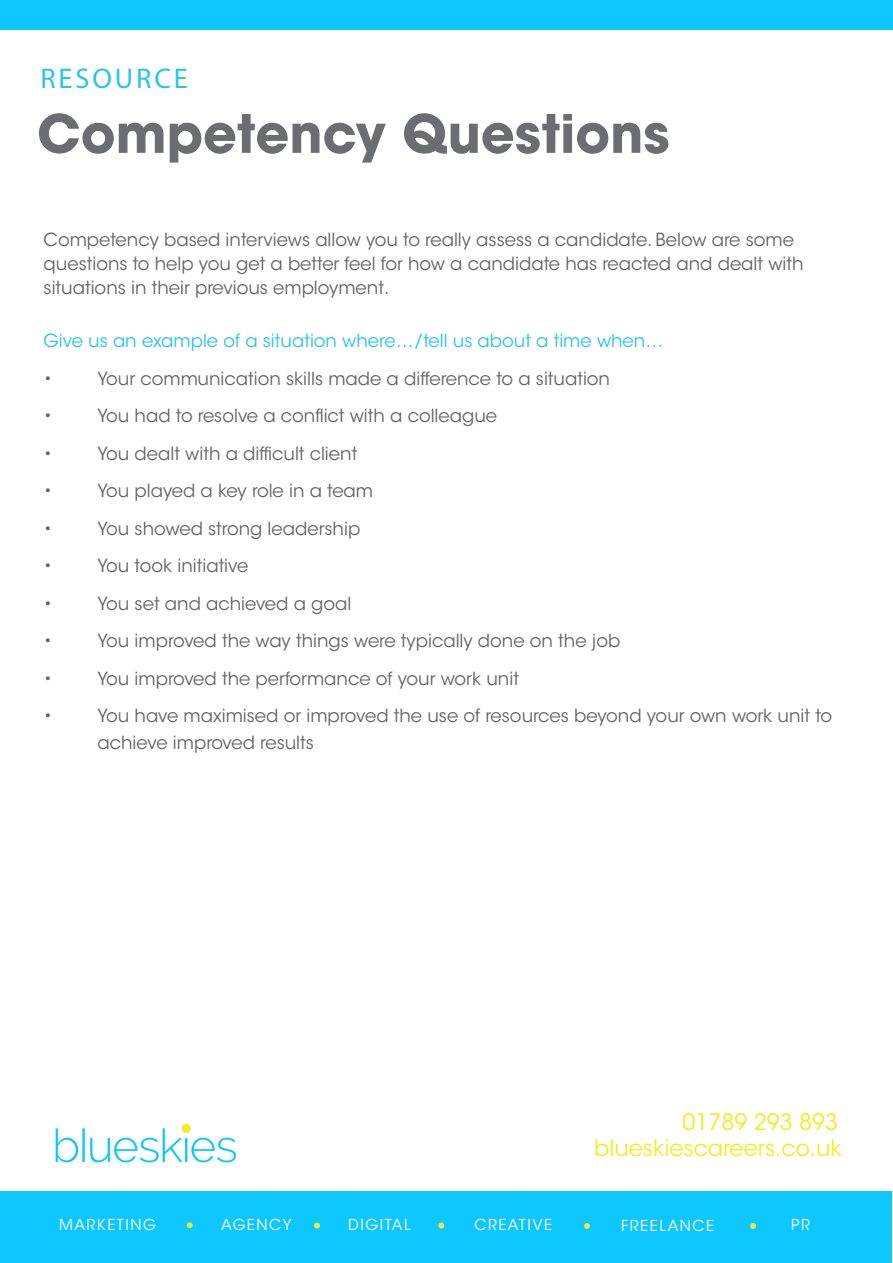
<style>
.page{position:relative;width:893px;height:1263px;background:#fff}
.page>*{position:absolute;margin:0;border:0;box-sizing:border-box;transform-origin:0 0}
.t1{font:700 52.5px "Avant Garde LT";color:#6c6d70}
.t2{font:28.5px "Myriad Pro";letter-spacing:.1em;color:#27c3f3}
.t3{font:22.5px "ITC Avant Garde Std";color:#f5eb21}
.t4{font:18px/24px "ITC Avant Garde Std";color:#636366}
.t5{font:18px "ITC Avant Garde Std";color:#27c3f3}
.t6{font:15px "ITC Avant Garde Std";letter-spacing:.1em;color:#fff}
</style>
<div class="page">
<div style="left:0;top:0;width:893px;height:29px;background:#0ec7ff"></div>
<div style="left:0;top:1192px;width:892px;height:71px;background:#0ec7ff"></div>
<svg style="left:187px;top:1222px;width:6px;height:6px"></svg>
<svg style="left:314px;top:1222px;width:6px;height:6px"></svg>
<svg style="left:438px;top:1222px;width:6px;height:6px"></svg>
<svg style="left:584px;top:1223px;width:6px;height:6px"></svg>
<svg style="left:750px;top:1223px;width:6px;height:6px"></svg>
<img style="left:55px;top:1123px;width:182px;height:40px">
<p class="t2" style="left:40px;top:61px;width:149px">RESOURCE</p>
<p class="t1" style="left:37px;top:99px;width:634px">Competency Questions</p>
<p class="t4" style="left:44px;top:228px;width:761px">Competency based interviews allow you to really assess a candidate. Below are some questions to help you get a better feel for how a candidate has reacted and dealt with situations in their previous employment.</p>
<p class="t5" style="left:44px;top:330px;width:621px">Give us an example of a situation where…/tell us about a time when…</p>
<p class="t4" style="left:44px;top:366px;width:10px">•</p>
<p class="t4" style="left:98px;top:366px;width:514px">Your communication skills made a difference to a situation</p>
<p class="t4" style="left:44px;top:404px;width:10px">•</p>
<p class="t4" style="left:98px;top:404px;width:401px">You had to resolve a conflict with a colleague</p>
<p class="t4" style="left:44px;top:441px;width:10px">•</p>
<p class="t4" style="left:98px;top:441px;width:261px">You dealt with a difficult client</p>
<p class="t4" style="left:44px;top:479px;width:10px">•</p>
<p class="t4" style="left:98px;top:479px;width:277px">You played a key role in a team</p>
<p class="t4" style="left:44px;top:516px;width:10px">•</p>
<p class="t4" style="left:98px;top:516px;width:264px">You showed strong leadership</p>
<p class="t4" style="left:44px;top:554px;width:10px">•</p>
<p class="t4" style="left:98px;top:554px;width:152px">You took initiative</p>
<p class="t4" style="left:44px;top:591px;width:10px">•</p>
<p class="t4" style="left:98px;top:591px;width:255px">You set and achieved a goal</p>
<p class="t4" style="left:44px;top:629px;width:10px">•</p>
<p class="t4" style="left:98px;top:629px;width:524px">You improved the way things were typically done on the job</p>
<p class="t4" style="left:44px;top:666px;width:10px">•</p>
<p class="t4" style="left:98px;top:666px;width:423px">You improved the performance of your work unit</p>
<p class="t4" style="left:44px;top:704px;width:10px">•</p>
<p class="t4" style="left:98px;top:702px;width:736px;line-height:27px">You have maximised or improved the use of resources beyond your own work unit to achieve improved results</p>
<p class="t3" style="left:682px;top:1108px;width:157px">01789 293 893</p>
<p class="t3" style="left:594px;top:1134px;width:249px">blueskiescareers.co.uk</p>
<p class="t6" style="left:59px;top:1216px;width:98px">MARKETING</p>
<p class="t6" style="left:221px;top:1216px;width:72px">AGENCY</p>
<p class="t6" style="left:348px;top:1216px;width:64px">DIGITAL</p>
<p class="t6" style="left:474px;top:1216px;width:79px">CREATIVE</p>
<p class="t6" style="left:621px;top:1216px;width:94px">FREELANCE</p>
<p class="t6" style="left:791px;top:1216px;width:20px">PR</p>
</div>
